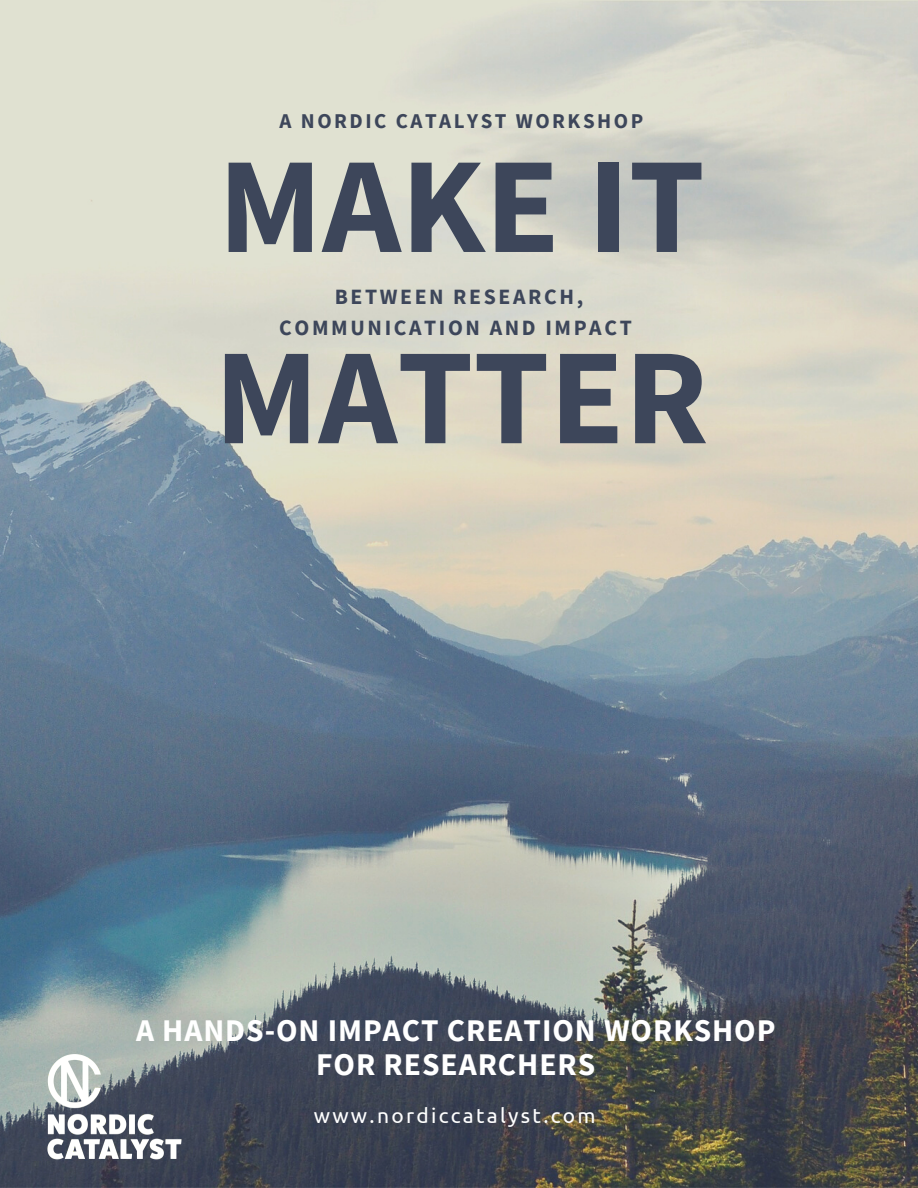
<style>
.page{position:relative;width:918px;height:1188px;background:#fff}
.page>*{position:absolute;margin:0;border:0;box-sizing:border-box;transform-origin:0 0}
.t1{font:700 136.95px/191.2px "Source Sans Pro";color:#3d465a}
.t2{font:700 31.5px "Source Sans Pro";letter-spacing:.03em;color:#fff}
.t3{font:700 21.75px/30.3px "Source Sans Pro";letter-spacing:.12em;color:#3d465a;text-align:center}
.t4{font:700 21px "Source Sans Pro";letter-spacing:.12em;color:#3d465a}
.t5{font:21px "Ubuntu";letter-spacing:.11em;color:#fff}
</style>
<div class="page">
<img style="left:0;top:0;width:918px;height:1188px">
<img style="left:32px;top:1042px;width:165px;height:129px">
<p class="t4" style="left:280px;top:108px;width:365px">A NORDIC CATALYST WORKSHOP</p>
<p class="t1" style="left:214px;top:108px;width:496px">MAKE IT<br>MATTER</p>
<p class="t3" style="left:279px;top:281px;width:354px">BETWEEN RESEARCH,<br>COMMUNICATION AND IMPACT</p>
<p class="t2" style="left:136px;top:1010px;width:641px">A HANDS-ON IMPACT CREATION WORKSHOP</p>
<p class="t2" style="left:316px;top:1044px;width:281px">FOR RESEARCHERS</p>
<p class="t5" style="left:314px;top:1103px;width:284px">www.nordiccatalyst.com</p>
</div>
